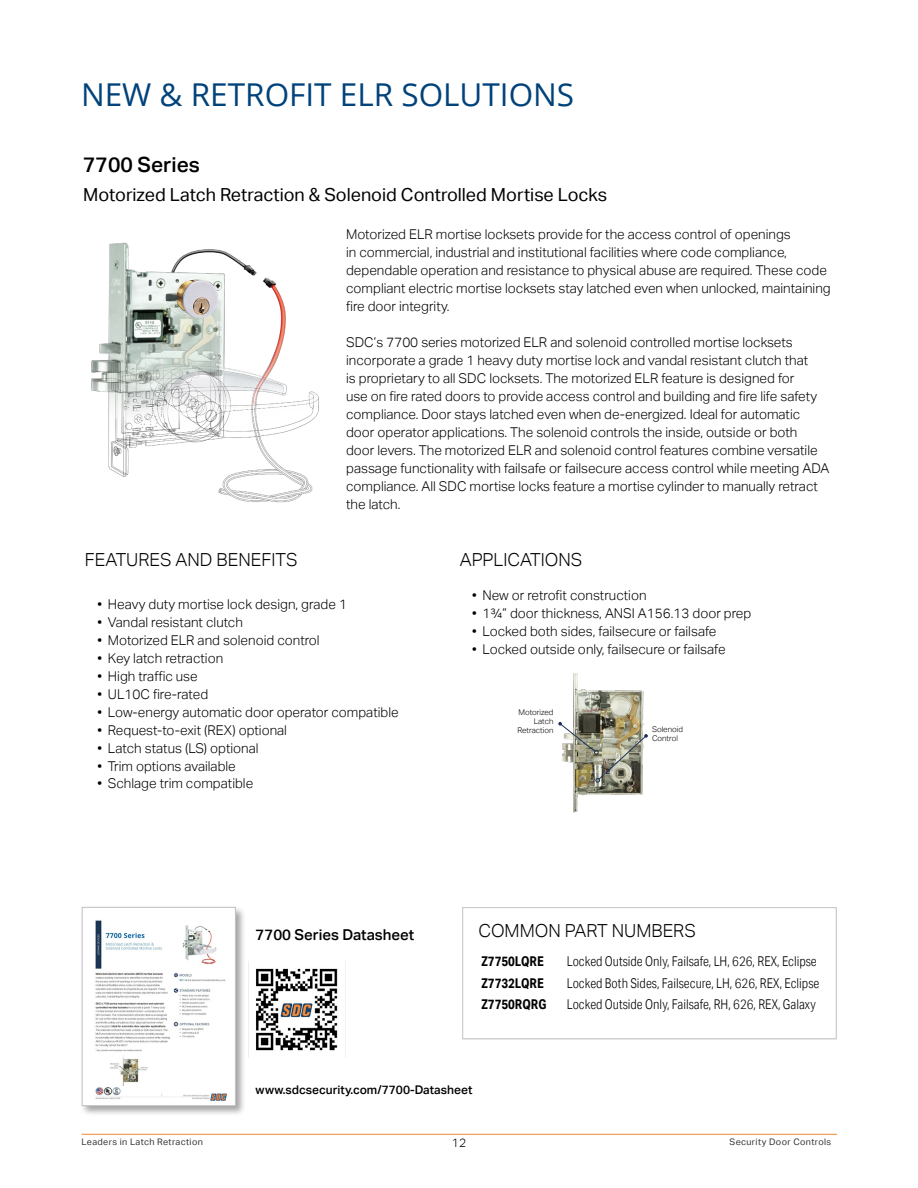
<style>
.page{position:relative;width:918px;height:1188px;background:#fff}
.page>*{position:absolute;margin:0;border:0;box-sizing:border-box;transform-origin:0 0}
.t1{font:31.5px "Open Sans";color:#00427a}
.t2{font:500 21px "Aktiv Grotesk";color:#000}
.t3{font:18px "Aktiv Grotesk";color:#000}
.t4{font:300 18px "Aktiv Grotesk";color:#000}
.t5{font:500 15px "Aktiv Grotesk";color:#000}
.t6{font:300 13.5px/18px "Aktiv Grotesk";color:#000}
.t7{font:300 13.5px "Aktiv Grotesk Cd";color:#000}
.t8{font:700 13.5px "Aktiv Grotesk Cd";color:#000}
.t9{font:300 12px "Aktiv Grotesk Cd";color:#000}
.t10{font:500 12px "Aktiv Grotesk";color:#000}
.t11{font:700 12px "Aktiv Grotesk Cd";color:#000}
.t12{font:300 12px "Aktiv Grotesk";color:#000}
.t13{font:9px "Aktiv Grotesk";letter-spacing:.04em;color:#343433}
.t14{font:300 7.8px/9px "Aktiv Grotesk";color:#000}
</style>
<div class="page">
<hr style="left:82px;top:1134px;width:755px;height:1px;background:#f58732">
<img style="left:91px;top:242px;width:228px;height:261px">
<div style="left:80px;top:905px;width:166px;height:212px;background:#000;opacity:.36"></div>
<img style="left:84px;top:909px;width:149px;height:195px">
<div style="left:82px;top:907px;width:153px;height:199px;border:1px solid #bcbec0"></div>
<img style="left:248px;top:961px;width:98px;height:96px">
<img style="left:573px;top:673px;width:71px;height:140px">
<img style="left:558px;top:722px;width:90px;height:61px">
<div style="left:462px;top:907px;width:375px;height:132px;background:#fff;border:1px solid #c7c8ca"></div>
<h1 class="t1" style="left:81px;top:73px;width:495px">NEW &amp; RETROFIT ELR SOLUTIONS</h1>
<h2 class="t2" style="left:83px;top:153px;width:118px">7700 Series</h2>
<h3 class="t3" style="left:83px;top:184px;width:525px">Motorized Latch Retraction &amp; Solenoid Controlled Mortise Locks</h3>
<p class="t6" style="left:346px;top:225px;width:486px">Motorized ELR mortise locksets provide for the access control of openings<br>in commercial, industrial and institutional facilities where code compliance, dependable operation and resistance to physical abuse are required. These code compliant electric mortise locksets stay latched even when unlocked, maintaining fire door integrity.</p>
<p class="t6" style="left:346px;top:333px;width:485px">SDC’s 7700 series motorized ELR and solenoid controlled mortise locksets incorporate a grade 1 heavy duty mortise lock and vandal resistant clutch that<br>is proprietary to all SDC locksets. The motorized ELR feature is designed for<br>use on fire rated doors to provide access control and building and fire life safety compliance. Door stays latched even when de-energized. Ideal for automatic door operator applications. The solenoid controls the inside, outside or both<br>door levers. The motorized ELR and solenoid control features combine versatile passage functionality with failsafe or failsecure access control while meeting ADA compliance. All SDC mortise locks feature a mortise cylinder to manually retract the latch.</p>
<h3 class="t4" style="left:85px;top:549px;width:214px">FEATURES AND BENEFITS</h3>
<h3 class="t4" style="left:460px;top:549px;width:124px">APPLICATIONS</h3>
<p class="t6" style="left:97px;top:595px;width:251px">• Heavy duty mortise lock design, grade 1</p>
<p class="t6" style="left:97px;top:613px;width:147px">• Vandal resistant clutch</p>
<p class="t6" style="left:97px;top:631px;width:224px">• Motorized ELR and solenoid control</p>
<p class="t6" style="left:97px;top:649px;width:127px">• Key latch retraction</p>
<p class="t6" style="left:97px;top:667px;width:102px">• High traffic use</p>
<p class="t6" style="left:97px;top:685px;width:112px">• UL10C fire-rated</p>
<p class="t6" style="left:97px;top:703px;width:303px">• Low-energy automatic door operator compatible</p>
<p class="t6" style="left:97px;top:721px;width:191px">• Request-to-exit (REX) optional</p>
<p class="t6" style="left:97px;top:739px;width:163px">• Latch status (LS) optional</p>
<p class="t6" style="left:97px;top:757px;width:140px">• Trim options available</p>
<p class="t6" style="left:97px;top:775px;width:157px">• Schlage trim compatible</p>
<p class="t6" style="left:472px;top:587px;width:176px">• New or retrofit construction</p>
<p class="t6" style="left:472px;top:605px;width:281px">• 13/4” door thickness, ANSI A156.13 door prep</p>
<p class="t6" style="left:472px;top:623px;width:246px">• Locked both sides, failsecure or failsafe</p>
<p class="t6" style="left:472px;top:641px;width:255px">• Locked outside only, failsecure or failsafe</p>
<p class="t14" style="left:517px;top:708px;width:38px;text-align:right">Motorized<br>Latch<br>Retraction</p>
<p class="t14" style="left:652px;top:725px;width:32px">Solenoid<br>Control</p>
<p class="t5" style="left:256px;top:926px;width:160px">7700 Series Datasheet</p>
<h3 class="t4" style="left:478px;top:920px;width:219px">COMMON PART NUMBERS</h3>
<p class="t8" style="left:481px;top:953px;width:64px">Z7750LQRE</p>
<p class="t7" style="left:567px;top:953px;width:251px">Locked Outside Only, Failsafe, LH, 626, REX, Eclipse</p>
<p class="t8" style="left:481px;top:975px;width:64px">Z7732LQRE</p>
<p class="t7" style="left:567px;top:975px;width:254px">Locked Both Sides, Failsecure, LH, 626, REX, Eclipse</p>
<p class="t8" style="left:481px;top:996px;width:67px">Z7750RQRG</p>
<p class="t7" style="left:567px;top:997px;width:250px">Locked Outside Only, Failsafe, RH, 626, REX, Galaxy</p>
<p class="t11" style="left:481px;top:953px;width:53px">LR100VDK</p>
<p class="t9" style="left:567px;top:954px;width:247px">Von Duprin Field Install ELR Kit, 98/99, 36” - 48” Opening</p>
<p class="t11" style="left:481px;top:973px;width:51px">LR100FAK</p>
<p class="t9" style="left:567px;top:974px;width:254px">Dor-O-Matic Field Install ELR Kit, 1790/1690, 36” Opening</p>
<p class="t11" style="left:481px;top:994px;width:51px">LR100FCK</p>
<p class="t9" style="left:567px;top:994px;width:251px">First Choice Field Install ELR Kit, 3790/3690, 36” Opening</p>
<p class="t10" style="left:256px;top:1083px;width:218px">www.sdcsecurity.com/7700-Datasheet</p>
<p class="t13" style="left:82px;top:1137px;width:123px">Leaders in Latch Retraction</p>
<p class="t12" style="left:452px;top:1136px;width:16px">12</p>
<p class="t13" style="left:730px;top:1137px;width:103px">Security Door Controls</p>
</div>
